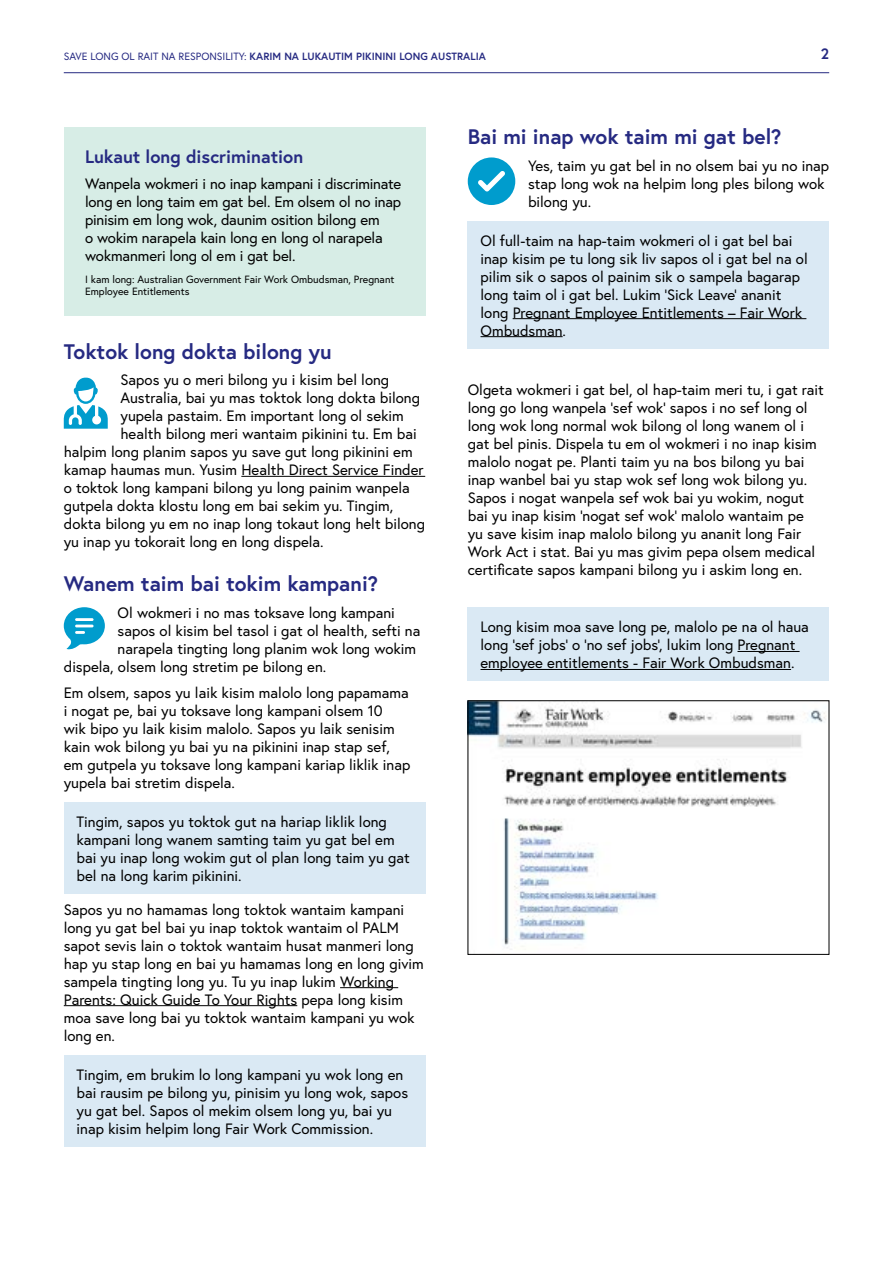
<style>
.page{position:relative;width:893px;height:1263px;background:#fff}
.page>*{position:absolute;margin:0;border:0;box-sizing:border-box;transform-origin:0 0}
.t1{font:700 21px "Europa";color:#262a82}
.t2{font:700 18px "Europa";color:#262a82}
.t3{font:15px/18px "Europa";color:#000}
.t4{font:700 15px "Europa";color:#262a82}
.t5{font:10.5px/12.6px "Europa";color:#000}
.t6{font:700 10.5px "Europa";color:#262a82}
.s1{font-weight:400}
</style>
<div class="page">
<hr style="left:64px;top:72px;width:765px;height:1px;background:#262a82">
<hr style="left:241px;top:476px;width:184px;height:1px;background:#000">
<hr style="left:340px;top:987px;width:58px;height:1px;background:#000">
<hr style="left:64px;top:1005px;width:233px;height:1px;background:#000">
<div style="left:64px;top:128px;width:361px;height:188px;background:#d7ede6"></div>
<svg style="left:64px;top:378px;width:44px;height:51px"></svg>
<svg style="left:64px;top:607px;width:41px;height:43px"></svg>
<div style="left:64px;top:803px;width:361px;height:91px;background:#dae9f4"></div>
<div style="left:64px;top:1055px;width:361px;height:91px;background:#dae9f4"></div>
<svg style="left:468px;top:157px;width:47px;height:48px"></svg>
<div style="left:468px;top:221px;width:361px;height:127px;background:#dae9f4"></div>
<hr style="left:513px;top:318px;width:293px;height:1px;background:#000">
<hr style="left:480px;top:336px;width:83px;height:1px;background:#000">
<div style="left:468px;top:608px;width:361px;height:73px;background:#dae9f4"></div>
<hr style="left:737px;top:651px;width:63px;height:1px;background:#000">
<hr style="left:480px;top:669px;width:311px;height:1px;background:#000">
<img style="left:470px;top:702px;width:356px;height:246px">
<div style="left:468px;top:700px;width:361px;height:254px;border:1px solid #000"></div>
<p class="t6" style="left:64px;top:49px;width:424px"><span class="s1">SAVE LONG OL RAIT NA RESPONSILITY:</span> KARIM NA LUKAUTIM PIKININI LONG AUSTRALIA</p>
<p class="t4" style="left:821px;top:44px;width:10px">2</p>
<p class="t2" style="left:85px;top:144px;width:220px">Lukaut long discrimination</p>
<p class="t3" style="left:85px;top:175px;width:318px">Wanpela wokmeri i no inap kampani i discriminate long en long taim em gat bel. Em olsem ol no inap pinisim em long wok, daunim osition bilong em<br>o wokim narapela kain long en long ol narapela wokmanmeri long ol em i gat bel.</p>
<p class="t5" style="left:85px;top:272px;width:311px">I kam long: Australian Government Fair Work Ombudsman, Pregnant<br>Employee Entitlements</p>
<h1 class="t1" style="left:64px;top:337px;width:270px">Toktok long dokta bilong yu</h1>
<p class="t3" style="left:120px;top:371px;width:270px">Sapos yu o meri bilong yu i kisim bel long</p>
<p class="t3" style="left:120px;top:389px;width:301px">Australia, bai yu mas toktok long dokta bilong</p>
<p class="t3" style="left:120px;top:407px;width:285px">yupela pastaim. Em important long ol sekim</p>
<p class="t3" style="left:120px;top:425px;width:298px">health bilong meri wantaim pikinini tu. Em bai</p>
<p class="t3" style="left:64px;top:443px;width:350px">halpim long planim sapos yu save gut long pikinini em</p>
<p class="t3" style="left:64px;top:461px;width:361px">kamap haumas mun. Yusim Health Direct Service Finder</p>
<p class="t3" style="left:64px;top:479px;width:348px">o toktok long kampani bilong yu long painim wanpela</p>
<p class="t3" style="left:64px;top:497px;width:331px">gutpela dokta klostu long em bai sekim yu. Tingim,</p>
<p class="t3" style="left:64px;top:515px;width:363px">dokta bilong yu em no inap long tokaut long helt bilong</p>
<p class="t3" style="left:64px;top:533px;width:261px">yu inap yu tokorait long en long dispela.</p>
<h1 class="t1" style="left:64px;top:569px;width:316px">Wanem taim bai tokim kampani?</h1>
<p class="t3" style="left:118px;top:603px;width:279px">Ol wokmeri i no mas toksave long kampani</p>
<p class="t3" style="left:118px;top:621px;width:304px">sapos ol kisim bel tasol i gat ol health, sefti na</p>
<p class="t3" style="left:118px;top:639px;width:300px">narapela tingting long planim wok long wokim</p>
<p class="t3" style="left:64px;top:657px;width:264px">dispela, olsem long stretim pe bilong en.</p>
<p class="t3" style="left:64px;top:684px;width:348px">Em olsem, sapos yu laik kisim malolo long papamama i nogat pe, bai yu toksave long kampani olsem 10<br>wik bipo yu laik kisim malolo. Sapos yu laik senisim kain wok bilong yu bai yu na pikinini inap stap sef, em gutpela yu toksave long kampani kariap liklik inap yupela bai stretim dispela.</p>
<p class="t3" style="left:77px;top:813px;width:335px">Tingim, sapos yu toktok gut na hariap liklik long kampani long wanem samting taim yu gat bel em bai yu inap long wokim gut ol plan long taim yu gat bel na long karim pikinini.</p>
<p class="t3" style="left:64px;top:900px;width:361px">Sapos yu no hamamas long toktok wantaim kampani long yu gat bel bai yu inap toktok wantaim ol PALM sapot sevis lain o toktok wantaim husat manmeri long hap yu stap long en bai yu hamamas long en long givim sampela tingting long yu. Tu yu inap lukim Working Parents: Quick Guide To Your Rights pepa long kisim moa save long bai yu toktok wantaim kampani yu wok long en.</p>
<p class="t3" style="left:77px;top:1065px;width:333px">Tingim, em brukim lo long kampani yu wok long en bai rausim pe bilong yu, pinisim yu long wok, sapos yu gat bel. Sapos ol mekim olsem long yu, bai yu inap kisim helpim long Fair Work Commission.</p>
<h1 class="t1" style="left:468px;top:122px;width:315px">Bai mi inap wok taim mi gat bel?</h1>
<p class="t3" style="left:528px;top:156px;width:303px">Yes, taim yu gat bel in no olsem bai yu no inap stap long wok na helpim long ples bilong wok bilong yu.</p>
<p class="t3" style="left:480px;top:231px;width:329px">Ol full-taim na hap-taim wokmeri ol i gat bel bai inap kisim pe tu long sik liv sapos ol i gat bel na ol pilim sik o sapos ol painim sik o sampela bagarap long taim ol i gat bel. Lukim ‘Sick Leave’ ananit long Pregnant Employee Entitlements – Fair Work Ombudsman.</p>
<p class="t3" style="left:468px;top:381px;width:357px">Olgeta wokmeri i gat bel, ol hap-taim meri tu, i gat rait long go long wanpela ‘sef wok’ sapos i no sef long ol long wok long normal wok bilong ol long wanem ol i gat bel pinis. Dispela tu em ol wokmeri i no inap kisim malolo nogat pe. Planti taim yu na bos bilong yu bai inap wanbel bai yu stap wok sef long wok bilong yu.<br>Sapos i nogat wanpela sef wok bai yu wokim, nogut bai yu inap kisim ‘nogat sef wok’ malolo wantaim pe<br>yu save kisim inap malolo bilong yu ananit long Fair Work Act i stat. Bai yu mas givim pepa olsem medical certificate sapos kampani bilong yu i askim long en.</p>
<p class="t3" style="left:480px;top:618px;width:330px">Long kisim moa save long pe, malolo pe na ol haua long ‘sef jobs’ o ‘no sef jobs’, lukim long Pregnant employee entitlements - Fair Work Ombudsman.</p>
</div>
